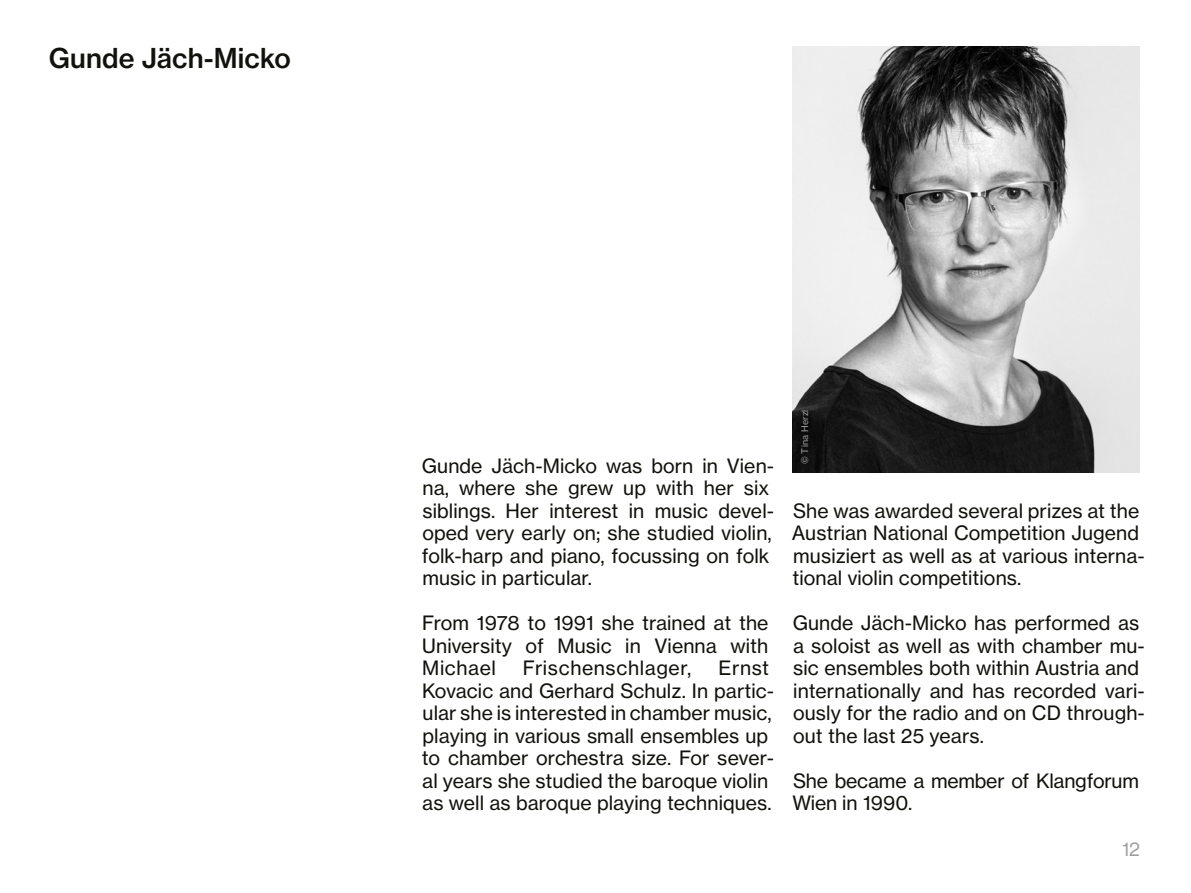
<style>
.page{position:relative;width:1191px;height:893px;background:#fff}
.page>*{position:absolute;margin:0;border:0;box-sizing:border-box;transform-origin:0 0}
.head_fließtext{font:27px "N Haas Grotesk TX Pro 65 Md";letter-spacing:.005em;color:#12120d}
.fließtext_englisch{font:19.5px/22.5px "N Haas Grotesk TX Pro 55 Rg";letter-spacing:.005em;color:#12120d}
.fließtext_englisch-2{font:19.5px "N Haas Grotesk TX Pro 55 Rg";letter-spacing:.03em;color:#12120d}
.t1{font:19.5px "N Haas Grotesk DS Pro 55 Rg";color:#9d9e9e}
.credits{font:9px "N Haas Grotesk TX Pro 55 Rg";letter-spacing:.02em;color:#9d9e9e}
</style>
<div class="page">
<img style="left:792px;top:46px;width:348px;height:427px">
<p class="head_fließtext" style="left:49px;top:41px;width:243px">Gunde Jäch-Micko</p>
<p class="fließtext_englisch" style="left:422px;top:454px;width:354px">Gunde Jäch-Micko was born in Vien&shy;na, where she grew up with her six siblings. Her interest in music devel&shy;oped very early on; she studied violin, folk-harp and piano, focussing on folk music in particular.</p>
<p class="fließtext_englisch" style="left:422px;top:612px;width:348px;text-align:justify">From 1978 to 1991 she trained at the University of Music in Vienna with Michael</p>
<p class="fließtext_englisch" style="left:422px;top:657px;width:354px;text-indent:297px">Ernst Kovacic and Gerhard Schulz. In partic&shy;ular she is interested in chamber music, playing in various small ensembles up to chamber orchestra size. For sever&shy;al years she studied the baroque violin as well as baroque playing techniques.</p>
<p class="fließtext_englisch-2" style="left:523px;top:656px;width:170px">Frischenschlager,</p>
<p class="credits" style="left:799px;top:464px;width:56px;rotate:-90deg">© Tina Herzl</p>
<p class="fließtext_englisch" style="left:792px;top:499px;width:354px">She was awarded several prizes at the Austrian National Competition Jugend musiziert as well as at various interna&shy;tional violin competitions.</p>
<p class="fließtext_englisch" style="left:792px;top:612px;width:354px">Gunde Jäch-Micko has performed as a soloist as well as with chamber mu&shy;sic ensembles both within Austria and internationally and has recorded vari&shy;ously for the radio and on CD through&shy;out the last 25 years.</p>
<p class="fließtext_englisch" style="left:792px;top:769px;width:348px">She became a member of Klangforum<br>Wien in 1990.</p>
<p class="t1" style="left:1122px;top:838px;width:19px">12</p>
</div>
